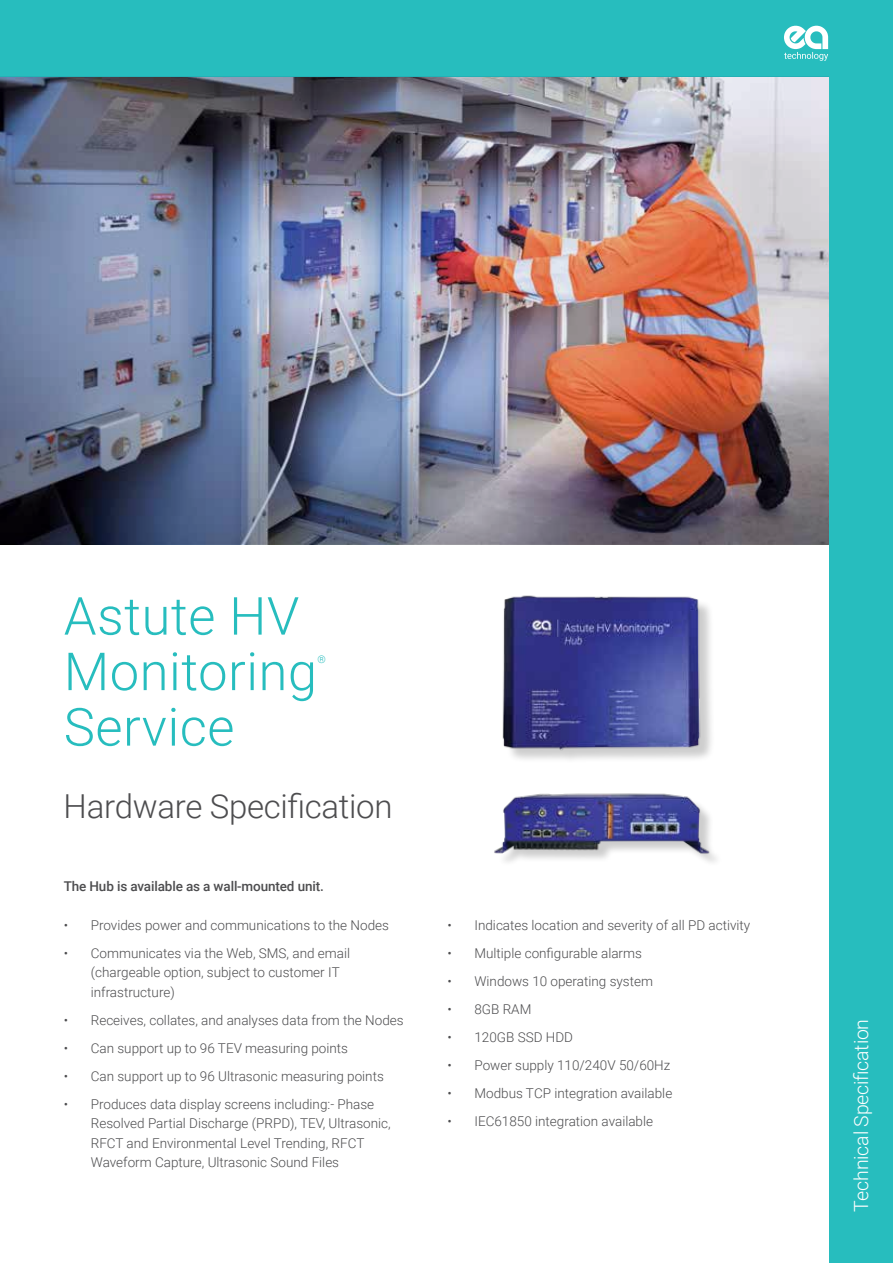
<style>
.page{position:relative;width:893px;height:1263px;background:#fff}
.page>*{position:absolute;margin:0;border:0;box-sizing:border-box;transform-origin:0 0}
.t1{font:300 52.5px/55.5px "Roboto";letter-spacing:.01em;color:#27bdbe}
.t2{font:300 33px "Roboto";letter-spacing:-.01em;color:#4d4d4f}
.t3{font:300 19.5px "Roboto";letter-spacing:-.01em;color:#fff}
.t4{font:300 13.5px/19.5px "Roboto";color:#4d4d4f}
.t5{font:500 13.5px "Roboto";letter-spacing:-.01em;color:#4d4d4f}
.t6{font:300 10.5px "Roboto";color:#27bdbe}
</style>
<div class="page">
<div style="left:0;top:0;width:893px;height:77px;background:#27bdbe"></div>
<div style="left:829px;top:0;width:64px;height:1263px;background:#27bdbe"></div>
<img style="left:502px;top:595px;width:208px;height:163px">
<div style="left:497px;top:795px;width:226px;height:72px;background:#000;opacity:.2"></div>
<img style="left:494px;top:793px;width:219px;height:63px">
<svg style="left:784px;top:25px;width:44px;height:36px"></svg>
<img style="left:0;top:77px;width:829px;height:467px">
<h1 class="t1" style="left:64px;top:586px;width:255px">Astute HV<br>Monitoring</h1>
<p class="t6" style="left:318px;top:652px;width:10px">®</p>
<h1 class="t1" style="left:64px;top:697px;width:172px">Service</h1>
<h2 class="t2" style="left:64px;top:783px;width:330px">Hardware Specification</h2>
<p class="t5" style="left:64px;top:876px;width:262px">The Hub is available as a wall-mounted unit.</p>
<p class="t4" style="left:64px;top:914px;width:327px">• Provides power and communications to the Nodes</p>
<p class="t4" style="left:91px;top:942px;width:261px;text-indent:-27px">• Communicates via the Web, SMS, and email (chargeable option, subject to customer IT infrastructure)</p>
<p class="t4" style="left:64px;top:1009px;width:341px">• Receives, collates, and analyses data from the Nodes</p>
<p class="t4" style="left:64px;top:1037px;width:286px">• Can support up to 96 TEV measuring points</p>
<p class="t4" style="left:64px;top:1065px;width:322px">• Can support up to 96 Ultrasonic measuring points</p>
<p class="t4" style="left:91px;top:1093px;width:301px;text-indent:-27px">• Produces data display screens including:- Phase Resolved Partial Discharge (PRPD), TEV, Ultrasonic, RFCT and Environmental Level Trending, RFCT Waveform Capture, Ultrasonic Sound Files</p>
<p class="t4" style="left:447px;top:914px;width:304px">• Indicates location and severity of all PD activity</p>
<p class="t4" style="left:447px;top:942px;width:196px">• Multiple configurable alarms</p>
<p class="t4" style="left:447px;top:970px;width:207px">• Windows 10 operating system</p>
<p class="t4" style="left:447px;top:998px;width:85px">• 8GB RAM</p>
<p class="t4" style="left:447px;top:1026px;width:127px">• 120GB SSD HDD</p>
<p class="t4" style="left:447px;top:1054px;width:224px">• Power supply 110/240V 50/60Hz</p>
<p class="t4" style="left:447px;top:1082px;width:226px">• Modbus TCP integration available</p>
<p class="t4" style="left:447px;top:1110px;width:207px">• IEC61850 integration available</p>
<h3 class="t3" style="left:848px;top:1212px;width:195px;rotate:-90deg">Technical Specification</h3>
</div>
